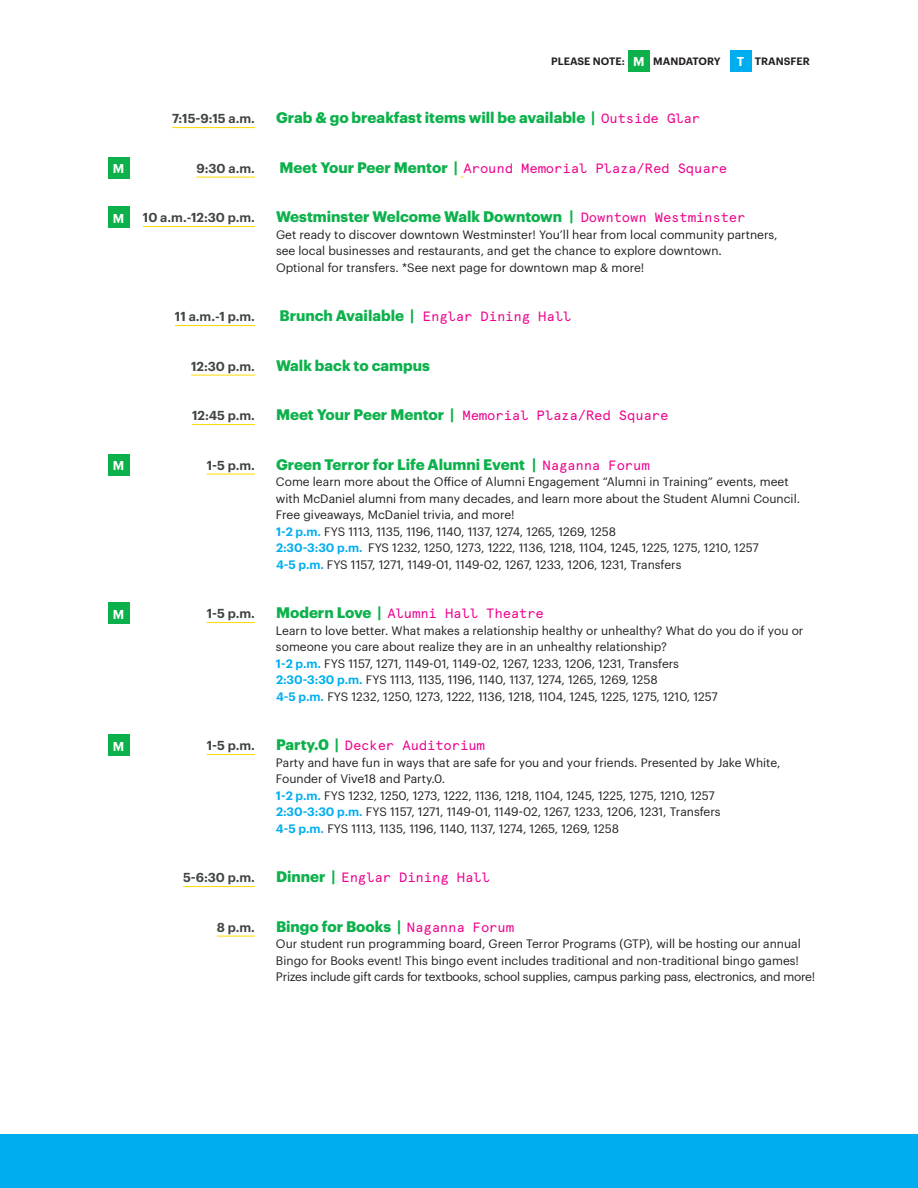
<style>
.page{position:relative;width:918px;height:1188px;background:#fff}
.page>*{position:absolute;margin:0;border:0;box-sizing:border-box;transform-origin:0 0}
.t1{font:700 15px "Graphik";color:#0cb14b}
.t2{font:13.5px "Apercu Pro Mono";letter-spacing:-.01em;color:#ec008c}
.t3{font:600 12.75px "Graphik";color:#404544}
.t4{font:600 12.6px "Graphik";color:#fff}
.t5{font:12px/16.5px "Graphik";color:#231f20}
.t6{font:600 10.5px "Graphik";letter-spacing:.005em;color:#231f20}
.s1{font-size:12.6px;color:#fff}
.s2{font-family:"Apercu Pro Mono";font-weight:400;font-size:13.5px;color:#ec008c}
.s3{font-family:"Graphik";font-weight:700;font-size:15px;color:#0cb14b}
.s4{font-weight:600;color:#00aeef}
</style>
<div class="page">
<div style="left:0;top:1134px;width:918px;height:54px;background:#00aeef"></div>
<hr style="left:172px;top:127px;width:83px;height:1px;background:#fdda00">
<hr style="left:197px;top:177px;width:58px;height:1px;background:#fdda00">
<hr style="left:143px;top:226px;width:112px;height:1px;background:#fdda00">
<hr style="left:175px;top:325px;width:80px;height:1px;background:#fdda00">
<hr style="left:191px;top:375px;width:64px;height:1px;background:#fdda00">
<hr style="left:192px;top:424px;width:63px;height:1px;background:#fdda00">
<hr style="left:207px;top:474px;width:48px;height:1px;background:#fdda00">
<hr style="left:207px;top:622px;width:48px;height:1px;background:#fdda00">
<hr style="left:207px;top:754px;width:48px;height:1px;background:#fdda00">
<hr style="left:183px;top:886px;width:72px;height:1px;background:#fdda00">
<hr style="left:217px;top:936px;width:38px;height:1px;background:#fdda00">
<div style="left:108px;top:157px;width:21px;height:22px;background:#0cb14b"></div>
<div style="left:108px;top:207px;width:21px;height:21px;background:#0cb14b"></div>
<div style="left:108px;top:454px;width:21px;height:22px;background:#0cb14b"></div>
<div style="left:108px;top:603px;width:21px;height:21px;background:#0cb14b"></div>
<div style="left:108px;top:735px;width:21px;height:21px;background:#0cb14b"></div>
<div style="left:628px;top:50px;width:22px;height:21px;background:#0cb14b"></div>
<div style="left:730px;top:50px;width:21px;height:21px;background:#00aeef"></div>
<p class="t6" style="left:551px;top:54px;width:171px">PLEASE NOTE: <span class="s1">M</span> MANDATORY</p>
<p class="t6" style="left:737px;top:54px;width:75px"><span class="s1">T</span> TRANSFER</p>
<p class="t3" style="left:172px;top:109px;width:84px">7:15-9:15 a.m.</p>
<p class="t1" style="left:276px;top:106px;width:426px">Grab &amp; go breakfast items will be available | <span class="s2">Outside Glar</span></p>
<p class="t4" style="left:113px;top:159px;width:13px">M</p>
<p class="t3" style="left:197px;top:158px;width:60px">9:30 a.m.</p>
<p class="t2" style="left:280px;top:158px;width:449px"><span class="s3">Meet Your Peer Mentor |</span> Around Memorial Plaza/Red Square</p>
<p class="t4" style="left:113px;top:208px;width:13px">M</p>
<p class="t3" style="left:143px;top:208px;width:114px">10 a.m.-12:30 p.m.</p>
<p class="t1" style="left:276px;top:205px;width:471px">Westminster Welcome Walk Downtown | <span class="s2">Downtown Westminster</span></p>
<p class="t5" style="left:276px;top:225px;width:503px">Get ready to discover downtown Westminster! You’ll hear from local community partners, see local businesses and restaurants, and get the chance to explore downtown.<br>Optional for transfers. *See next page for downtown map &amp; more!</p>
<p class="t3" style="left:175px;top:307px;width:82px">11 a.m.-1 p.m.</p>
<p class="t1" style="left:280px;top:304px;width:293px">Brunch Available | <span class="s2">Englar Dining Hall</span></p>
<p class="t3" style="left:191px;top:356px;width:65px">12:30 p.m.</p>
<p class="t1" style="left:276px;top:354px;width:155px">Walk back to campus</p>
<p class="t3" style="left:192px;top:406px;width:64px">12:45 p.m.</p>
<p class="t2" style="left:276px;top:405px;width:394px"><span class="s3">Meet Your Peer Mentor |</span> Memorial Plaza/Red Square</p>
<p class="t4" style="left:113px;top:456px;width:13px">M</p>
<p class="t3" style="left:207px;top:455px;width:50px">1-5 p.m.</p>
<p class="t1" style="left:276px;top:453px;width:375px">Green Terror for Life Alumni Event | <span class="s2">Naganna Forum</span></p>
<p class="t5" style="left:276px;top:472px;width:526px">Come learn more about the Office of Alumni Engagement “Alumni in Training” events, meet with McDaniel alumni from many decades, and learn more about the Student Alumni Council.<br>Free giveaways, McDaniel trivia, and more!<br><span class="s4">1-2 p.m.</span> FYS 1113, 1135, 1196, 1140, 1137, 1274, 1265, 1269, 1258<br><span class="s4">2:30-3:30 p.m.</span> FYS 1232, 1250, 1273, 1222, 1136, 1218, 1104, 1245, 1225, 1275, 1210, 1257<br><span class="s4">4-5 p.m.</span> FYS 1157, 1271, 1149-01, 1149-02, 1267, 1233, 1206, 1231, Transfers</p>
<p class="t4" style="left:113px;top:604px;width:13px">M</p>
<p class="t3" style="left:207px;top:604px;width:50px">1-5 p.m.</p>
<p class="t2" style="left:276px;top:603px;width:270px"><span class="s3">Modern Love |</span> Alumni Hall Theatre</p>
<p class="t5" style="left:276px;top:621px;width:529px">Learn to love better. What makes a relationship healthy or unhealthy? What do you do if you or someone you care about realize they are in an unhealthy relationship?<br><span class="s4">1-2 p.m.</span> FYS 1157, 1271, 1149-01, 1149-02, 1267, 1233, 1206, 1231, Transfers<br><span class="s4">2:30-3:30 p.m.</span> FYS 1113, 1135, 1196, 1140, 1137, 1274, 1265, 1269, 1258<br><span class="s4">4-5 p.m.</span> FYS 1232, 1250, 1273, 1222, 1136, 1218, 1104, 1245, 1225, 1275, 1210, 1257</p>
<p class="t4" style="left:113px;top:736px;width:13px">M</p>
<p class="t3" style="left:207px;top:736px;width:50px">1-5 p.m.</p>
<p class="t2" style="left:276px;top:735px;width:210px"><span class="s3">Party.0 |</span> Decker Auditorium</p>
<p class="t5" style="left:276px;top:753px;width:506px">Party and have fun in ways that are safe for you and your friends. Presented by Jake White, Founder of Vive18 and Party.0.<br><span class="s4">1-2 p.m.</span> FYS 1232, 1250, 1273, 1222, 1136, 1218, 1104, 1245, 1225, 1275, 1210, 1257<br><span class="s4">2:30-3:30 p.m.</span> FYS 1157, 1271, 1149-01, 1149-02, 1267, 1233, 1206, 1231, Transfers<br><span class="s4">4-5 p.m.</span> FYS 1113, 1135, 1196, 1140, 1137, 1274, 1265, 1269, 1258</p>
<p class="t3" style="left:183px;top:868px;width:73px">5-6:30 p.m.</p>
<p class="t2" style="left:276px;top:867px;width:215px"><span class="s3">Dinner |</span> Englar Dining Hall</p>
<p class="t3" style="left:217px;top:917px;width:40px">8 p.m.</p>
<p class="t1" style="left:276px;top:915px;width:240px">Bingo for Books | <span class="s2">Naganna Forum</span></p>
<p class="t5" style="left:276px;top:934px;width:541px">Our student run programming board, Green Terror Programs (GTP), will be hosting our annual<br>Bingo for Books event! This bingo event includes traditional and non-traditional bingo games!<br>Prizes include gift cards for textbooks, school supplies, campus parking pass, electronics, and more!</p>
</div>
